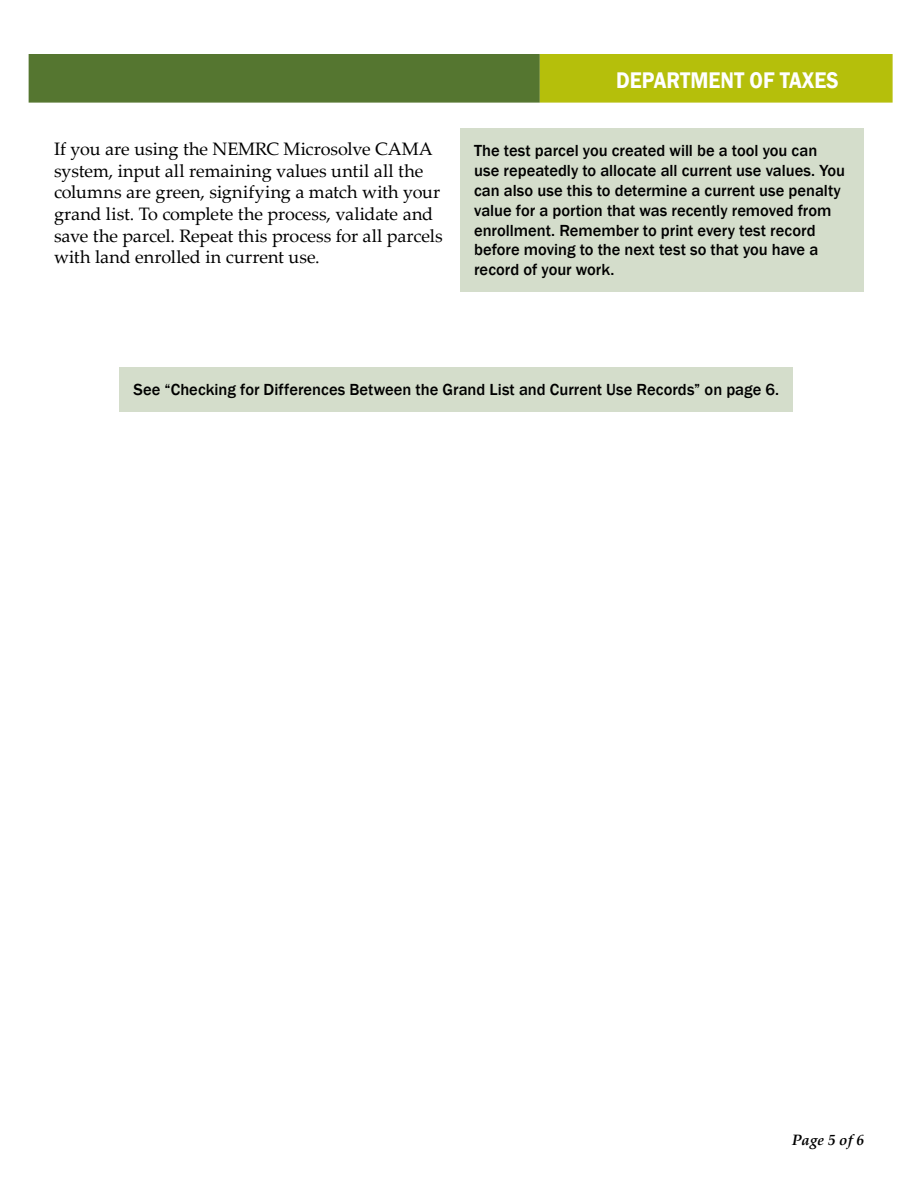
<style>
.page{position:relative;width:918px;height:1188px;background:#fff}
.page>*{position:absolute;margin:0;border:0;box-sizing:border-box;transform-origin:0 0}
.t1{font:600 23.25px "Franklin Gothic";color:#fff;scale:.9 1}
.t2{font:18px/21.6px "Palatino Linotype";color:#000}
.t3{font:500 16.5px/19.8px "Franklin Gothic";color:#000}
.t4{font:italic 700 15px "Palatino Linotype";letter-spacing:.005em;color:#000}
</style>
<div class="page">
<div style="left:29px;top:54px;width:511px;height:49px;background:#557630;border:2px solid #557630"></div>
<div style="left:540px;top:54px;width:353px;height:49px;background:#b5bf0b;border:2px solid #b5bf0b"></div>
<div style="left:119px;top:368px;width:674px;height:44px;background:#d4ddcb"></div>
<div style="left:461px;top:129px;width:403px;height:163px;background:#d4ddcb"></div>
<p class="t2" style="left:54px;top:138px;width:390px">If you are using the NEMRC Microsolve CAMA system, input all remaining values until all the columns are green, signifying a match with your grand list. To complete the process, validate and save the parcel. Repeat this process for all parcels with land enrolled in current use.</p>
<h1 class="t1" style="left:616px;top:66px;width:249px">DEPARTMENT OF TAXES</h1>
<p class="t3" style="left:474px;top:141px;width:372px">The test parcel you created will be a tool you can use repeatedly to allocate all current use values. You can also use this to determine a current use penalty value for a portion that was recently removed from enrollment. Remember to print every test record before moving to the next test so that you have a record of your work.</p>
<p class="t3" style="left:133px;top:380px;width:647px">See “Checking for Differences Between the Grand List and Current Use Records” on page 6.</p>
<p class="t4" style="left:792px;top:1129px;width:74px">Page 5 of 6</p>
</div>
